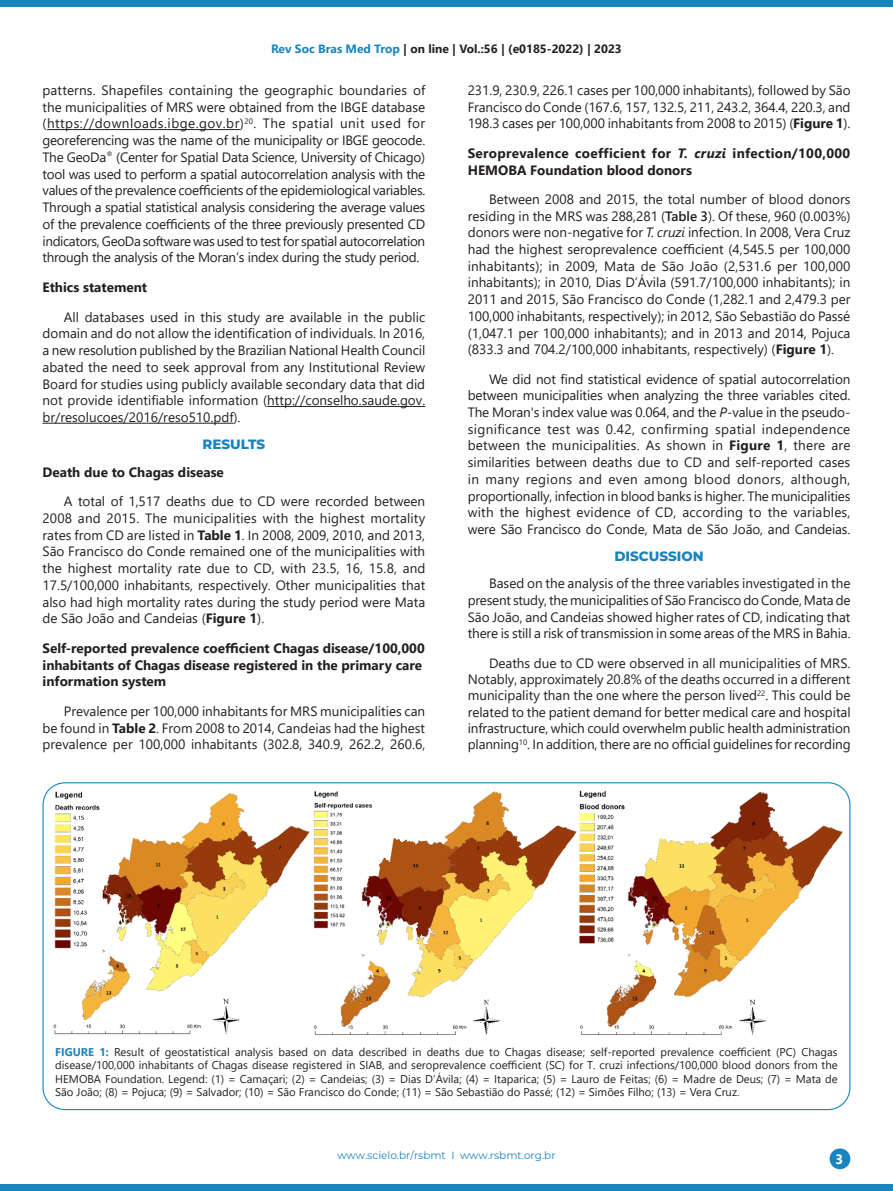
<style>
.page{position:relative;width:893px;height:1191px;background:#fff}
.page>*{position:absolute;margin:0;border:0;box-sizing:border-box;transform-origin:0 0}
.t1{font:13.5px/16.8px "Segoe UI";letter-spacing:-.005em;color:#231f20;text-align:justify}
.t2{font:700 13.5px/16.8px "Segoe UI";color:#231f20}
.t3{font:700 13.5px/16.6px "Segoe UI";letter-spacing:.025em;color:#231f20}
.t4{font:800 13.5px "Montserrat";color:#1a84bf}
.t5{font:700 13.5px "Ebrima";color:#fff}
.t6{font:700 12px "Segoe UI";color:#231f20}
.t7{font:11.25px/13.5px "Segoe UI";color:#231f20;text-align:justify}
.t8{font:10.5px "Montserrat";color:#1a84bf}
.s1{color:#1a84bf}
.s2{font-weight:700}
.s3{font-style:italic}
.s4{font-weight:600}
.s5{font-weight:700;color:#1a84bf}
</style>
<div class="page">
<div style="left:0;top:0;width:893px;height:6px;background:#1a84bf"></div>
<div style="left:0;top:1184px;width:893px;height:7px;background:#1a84bf"></div>
<div style="left:830px;top:1148px;width:20px;height:21px;background:#1a84bf;border-radius:50%"></div>
<img style="left:44px;top:783px;width:805px;height:252px">
<hr style="left:47px;top:129px;width:193px;height:1px;background:#231f20">
<hr style="left:267px;top:406px;width:158px;height:1px;background:#231f20">
<hr style="left:43px;top:423px;width:191px;height:1px;background:#231f20">
<p class="t6" style="left:271px;top:37px;width:352px"><span class="s1">Rev Soc Bras Med Trop</span> | on line | Vol.:56 | (e0185-2022) | 2023</p>
<p class="t1" style="left:43px;top:80px;width:384px">patterns. Shapefiles containing the geographic boundaries of the municipalities of MRS were obtained from the IBGE database (https://downloads.ibge.gov.br)<sup>20</sup>. The spatial unit used for georeferencing was the name of the municipality or IBGE geocode.<br>The GeoDa<sup>®</sup> (Center for Spatial Data Science, University of Chicago) tool was used to perform a spatial autocorrelation analysis with the values of the prevalence coefficients of the epidemiological variables.<br>Through a spatial statistical analysis considering the average values of the prevalence coefficients of the three previously presented CD indicators, GeoDa software was used to test for spatial autocorrelation through the analysis of the Moran’s index during the study period.</p>
<p class="t2" style="left:43px;top:278px;width:106px">Ethics statement</p>
<p class="t1" style="left:43px;top:307px;width:384px;text-indent:21px">All databases used in this study are available in the public domain and do not allow the identification of individuals. In 2016, a new resolution published by the Brazilian National Health Council abated the need to seek approval from any Institutional Review Board for studies using publicly available secondary data that did not provide identifiable information (http://conselho.saude.gov. br/resolucoes/2016/reso510.pdf).</p>
<p class="t4" style="left:202px;top:434px;width:65px">RESULTS</p>
<p class="t2" style="left:43px;top:462px;width:183px">Death due to Chagas disease</p>
<p class="t1" style="left:43px;top:492px;width:384px;text-indent:21px">A total of 1,517 deaths due to CD were recorded between 2008 and 2015. The municipalities with the highest mortality rates from CD are listed in <span class="s2">Table 1</span>. In 2008, 2009, 2010, and 2013, São Francisco do Conde remained one of the municipalities with the highest mortality rate due to CD, with 23.5, 16, 15.8, and 17.5/100,000 inhabitants, respectively. Other municipalities that also had high mortality rates during the study period were Mata de São João and Candeias (<span class="s2">Figure 1</span>).</p>
<p class="t2" style="left:43px;top:638px;width:384px">Self-reported prevalence coefficient Chagas disease/100,000 inhabitants of Chagas disease registered in the primary care information system</p>
<p class="t1" style="left:43px;top:701px;width:384px;text-indent:21px">Prevalence per 100,000 inhabitants for MRS municipalities can be found in <span class="s2">Table 2</span>. From 2008 to 2014, Candeias had the highest prevalence per 100,000 inhabitants (302.8, 340.9, 262.2, 260.6,</p>
<p class="t1" style="left:468px;top:81px;width:384px">231.9, 230.9, 226.1 cases per 100,000 inhabitants), followed by São Francisco do Conde (167.6, 157, 132.5, 211, 243.2, 364.4, 220.3, and 198.3 cases per 100,000 inhabitants from 2008 to 2015) (<span class="s2">Figure 1</span>).</p>
<p class="t3" style="left:468px;top:144px;width:384px">Seroprevalence coefficient for <span class="s3">T. cruzi</span> infection/100,000<br>HEMOBA Foundation blood donors</p>
<p class="t1" style="left:468px;top:190px;width:384px;text-indent:21px">Between 2008 and 2015, the total number of blood donors residing in the MRS was 288,281 (<span class="s4">Table 3</span>). Of these, 960 (0.003%) donors were non-negative for <span class="s3">T. cruzi</span> infection. In 2008, Vera Cruz had the highest seroprevalence coefficient (4,545.5 per 100,000 inhabitants); in 2009, Mata de São João (2,531.6 per 100,000 inhabitants); in 2010, Dias D’Ávila (591.7/100,000 inhabitants); in 2011 and 2015, São Francisco do Conde (1,282.1 and 2,479.3 per 100,000 inhabitants, respectively); in 2012, São Sebastião do Passé (1,047.1 per 100,000 inhabitants); and in 2013 and 2014, Pojuca (833.3 and 704.2/100,000 inhabitants, respectively) (<span class="s2">Figure 1</span>).</p>
<p class="t1" style="left:468px;top:369px;width:384px;text-indent:21px">We did not find statistical evidence of spatial autocorrelation between municipalities when analyzing the three variables cited.<br>The Moran's index value was 0.064, and the <span class="s3">P</span>-value in the pseudo&shy;significance test was 0.42, confirming spatial independence between the municipalities. As shown in <span class="s2">Figure 1</span>, there are similarities between deaths due to CD and self-reported cases in many regions and even among blood donors, although, proportionally, infection in blood banks is higher. The municipalities with the highest evidence of CD, according to the variables, were São Francisco do Conde, Mata de São João, and Candeias.</p>
<p class="t4" style="left:614px;top:546px;width:91px">DISCUSSION</p>
<p class="t1" style="left:468px;top:574px;width:384px;text-indent:21px">Based on the analysis of the three variables investigated in the present study, the municipalities of São Francisco do Conde, Mata de São João, and Candeias showed higher rates of CD, indicating that there is still a risk of transmission in some areas of the MRS in Bahia.</p>
<p class="t1" style="left:468px;top:653px;width:384px;line-height:16.4px;text-indent:21px">Deaths due to CD were observed in all municipalities of MRS.<br>Notably, approximately 20.8% of the deaths occurred in a different municipality than the one where the person lived<sup>22</sup>. This could be related to the patient demand for better medical care and hospital infrastructure, which could overwhelm public health administration planning<sup>10</sup>. In addition, there are no official guidelines for recording</p>
<p class="t7" style="left:55px;top:1044px;width:784px"><span class="s5">FIGURE 1:</span> Result of geostatistical analysis based on data described in deaths due to Chagas disease; self-reported prevalence coefficient (PC) Chagas disease/100,000 inhabitants of Chagas disease registered in SIAB, and seroprevalence coefficient (SC) for T. cruzi infections/100,000 blood donors from the HEMOBA Foundation. Legend: (1) = Camaçari; (2) = Candeias; (3) = Dias D’Ávila; (4) = Itaparica; (5) = Lauro de Feitas; (6) = Madre de Deus; (7) = Mata de São João; (8) = Pojuca; (9) = Salvador; (10) = São Francisco do Conde; (11) = São Sebastião do Passé; (12) = Simões Filho; (13) = Vera Cruz.</p>
<p class="t8" style="left:337px;top:1147px;width:220px">www.scielo.br/rsbmt I www.rsbmt.org.br</p>
<p class="t5" style="left:835px;top:1148px;width:9px">3</p>
</div>
